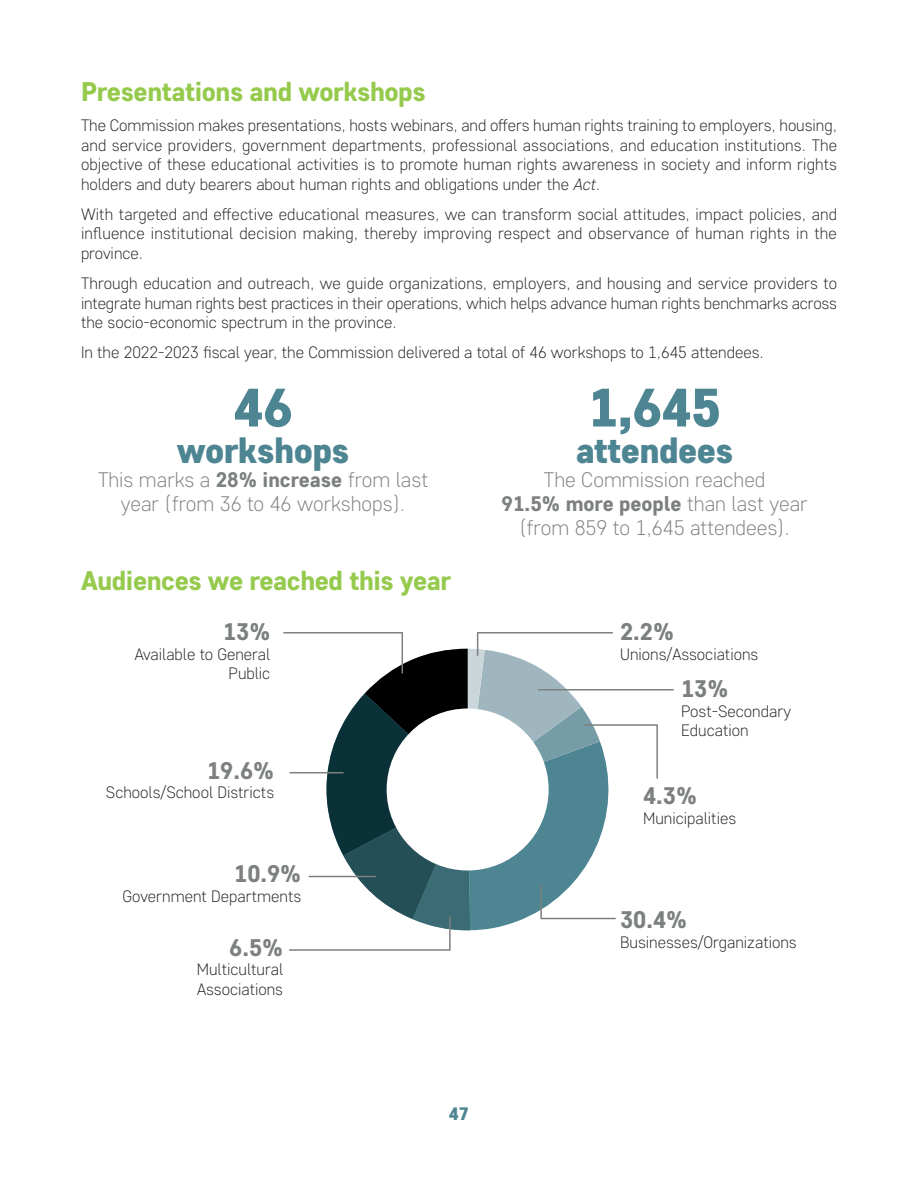
<style>
.page{position:relative;width:918px;height:1188px;background:#fff}
.page>*{position:absolute;margin:0;border:0;box-sizing:border-box;transform-origin:0 0}
.t1{font:900 54px "Core Sans D75";color:#4d8592}
.t2{font:900 36px "Core Sans D75";letter-spacing:-.015em;color:#4d8592}
.t3{font:800 27px "Core Sans D65";letter-spacing:-.015em;color:#95ca4d}
.t4{font:800 24px "Core Sans D65";color:#7d8080}
.t5{font:300 21px/24px "Core Sans D25";color:#7d8080;text-align:center}
.t6{font:900 18px "Core Sans D75";color:#4d8592}
.t7{font:300 16.5px/19.5px "Core Sans D25";color:#231f20;text-align:justify}
.s1{font-style:italic}
.s2{font-family:"Core Sans D65";font-weight:800}
</style>
<div class="page">
<svg style="left:283px;top:632px;width:375px;height:319px"></svg>
<hr style="left:538px;top:689px;width:136px;height:2px;background:#7d8080">
<p class="t3" style="left:81px;top:82px;width:346px">Presentations and workshops</p>
<p class="t7" style="left:81px;top:117px;width:758px">The Commission makes presentations, hosts webinars, and offers human rights training to employers, housing, and service providers, government departments, professional associations, and education institutions. The objective of these educational activities is to promote human rights awareness in society and inform rights holders and duty bearers about human rights and obligations under the <span class="s1">Act</span>.</p>
<p class="t7" style="left:81px;top:206px;width:758px">With targeted and effective educational measures, we can transform social attitudes, impact policies, and influence institutional decision making, thereby improving respect and observance of human rights in the province.</p>
<p class="t7" style="left:81px;top:275px;width:758px">Through education and outreach, we guide organizations, employers, and housing and service providers to integrate human rights best practices in their operations, which helps advance human rights benchmarks across the socio-economic spectrum in the province.</p>
<p class="t7" style="left:81px;top:345px;width:684px">In the 2022-2023 fiscal year, the Commission delivered a total of 46 workshops to 1,645 attendees.</p>
<p class="t1" style="left:233px;top:388px;width:61px">46</p>
<p class="t2" style="left:177px;top:437px;width:174px">workshops</p>
<p class="t5" style="left:98px;top:469px;width:332px">This marks a <span class="s2">28% increase</span> from last year (from 36 to 46 workshops).</p>
<p class="t3" style="left:81px;top:571px;width:372px">Audiences we reached this year</p>
<p class="t4" style="left:223px;top:623px;width:49px">13%</p>
<p class="t7" style="left:135px;top:646px;width:137px;text-align:right">Available to General<br>Public</p>
<p class="t4" style="left:207px;top:761px;width:69px">19.6%</p>
<p class="t7" style="left:106px;top:784px;width:170px">Schools/School Districts</p>
<p class="t4" style="left:234px;top:865px;width:69px">10.9%</p>
<p class="t7" style="left:123px;top:888px;width:180px">Government Departments</p>
<p class="t4" style="left:229px;top:939px;width:55px">6.5%</p>
<p class="t7" style="left:197px;top:962px;width:88px">Multicultural<br>Associations</p>
<p class="t1" style="left:588px;top:388px;width:134px">1,645</p>
<p class="t2" style="left:576px;top:437px;width:159px">attendees</p>
<p class="t5" style="left:502px;top:469px;width:308px">The Commission reached<br><span class="s2">91.5% more people</span> than last year (from 859 to 1,645 attendees).</p>
<p class="t4" style="left:620px;top:623px;width:55px">2.2%</p>
<p class="t7" style="left:620px;top:646px;width:140px">Unions/Associations</p>
<p class="t4" style="left:681px;top:680px;width:49px">13%</p>
<p class="t7" style="left:681px;top:703px;width:112px">Post-Secondary<br>Education</p>
<p class="t4" style="left:643px;top:787px;width:55px">4.3%</p>
<p class="t7" style="left:643px;top:810px;width:95px">Municipalities</p>
<p class="t4" style="left:620px;top:911px;width:69px">30.4%</p>
<p class="t7" style="left:620px;top:934px;width:178px">Businesses/Organizations</p>
<p class="t6" style="left:449px;top:1107px;width:22px">47</p>
</div>
